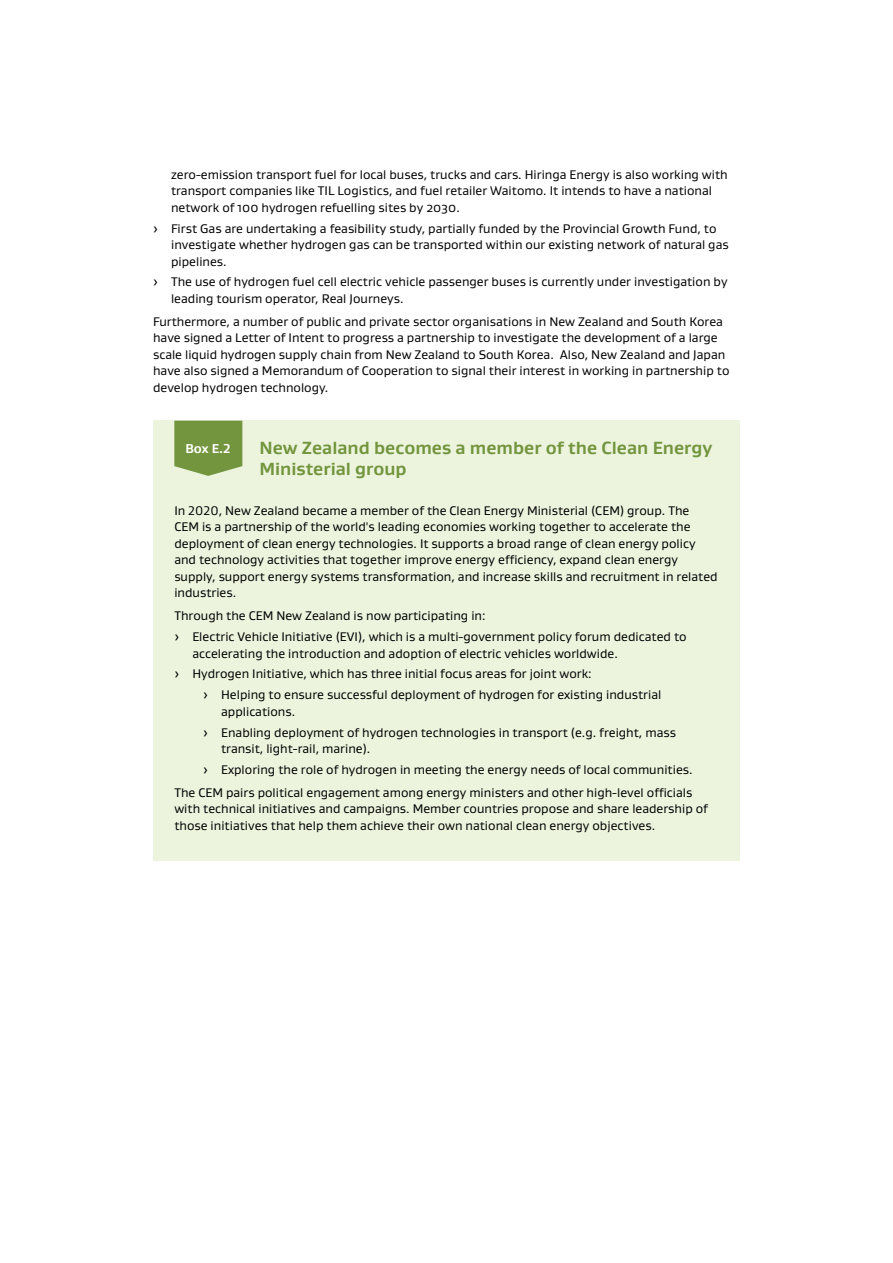
<style>
.page{position:relative;width:893px;height:1263px;background:#fff}
.page>*{position:absolute;margin:0;border:0;box-sizing:border-box;transform-origin:0 0}
.t1{font:700 18px/21px "Gustan";color:#73953d}
.t2{font:700 13.2px "Gustan";color:#fff}
.t3{font:12.75px/16.5px "Gustan";color:#000}
</style>
<div class="page">
<div style="left:153px;top:421px;width:587px;height:440px;background:#ecf4de"></div>
<svg style="left:174px;top:421px;width:68px;height:55px"></svg>
<p class="t3" style="left:171px;top:166px;width:558px">zero-emission transport fuel for local buses, trucks and cars. Hiringa Energy is also working with transport companies like TIL Logistics, and fuel retailer Waitomo. It intends to have a national network of 100 hydrogen refuelling sites by 2030.</p>
<p class="t3" style="left:171px;top:220px;width:559px;text-indent:-18px">› First Gas are undertaking a feasibility study, partially funded by the Provincial Growth Fund, to investigate whether hydrogen gas can be transported within our existing network of natural gas pipelines.</p>
<p class="t3" style="left:171px;top:273px;width:558px;text-indent:-18px">› The use of hydrogen fuel cell electric vehicle passenger buses is currently under investigation by leading tourism operator, Real Journeys.</p>
<p class="t3" style="left:153px;top:313px;width:578px">Furthermore, a number of public and private sector organisations in New Zealand and South Korea have signed a Letter of Intent to progress a partnership to investigate the development of a large scale liquid hydrogen supply chain from New Zealand to South Korea. Also, New Zealand and Japan have also signed a Memorandum of Cooperation to signal their interest in working in partnership to develop hydrogen technology.</p>
<h1 class="t1" style="left:259px;top:437px;width:454px">New Zealand becomes a member of the Clean Energy<br>Ministerial group</h1>
<p class="t3" style="left:174px;top:502px;width:545px">In 2020, New Zealand became a member of the Clean Energy Ministerial (CEM) group. The<br>CEM is a partnership of the world's leading economies working together to accelerate the deployment of clean energy technologies. It supports a broad range of clean energy policy and technology activities that together improve energy efficiency, expand clean energy supply, support energy systems transformation, and increase skills and recruitment in related industries.</p>
<p class="t3" style="left:174px;top:605px;width:514px;line-height:20.9px">Through the CEM New Zealand is now participating in:<br>› Electric Vehicle Initiative (EVI), which is a multi-government policy forum dedicated to</p>
<p class="t3" style="left:174px;top:642px;width:445px;line-height:20.9px;text-indent:18px">accelerating the introduction and adoption of electric vehicles worldwide. › Hydrogen Initiative, which has three initial focus areas for joint work:</p>
<p class="t3" style="left:221px;top:686px;width:442px;text-indent:-18px">› Helping to ensure successful deployment of hydrogen for existing industrial applications.</p>
<p class="t3" style="left:221px;top:724px;width:456px;text-indent:-18px">› Enabling deployment of hydrogen technologies in transport (e.g. freight, mass transit, light-rail, marine).</p>
<p class="t3" style="left:174px;top:758px;width:520px;line-height:22.8px;text-align:right">› Exploring the role of hydrogen in meeting the energy needs of local communities.<br>The CEM pairs political engagement among energy ministers and other high-level officials</p>
<p class="t3" style="left:174px;top:800px;width:535px">with technical initiatives and campaigns. Member countries propose and share leadership of those initiatives that help them achieve their own national clean energy objectives.</p>
<p class="t2" style="left:185px;top:439px;width:47px">Box E.2</p>
</div>
